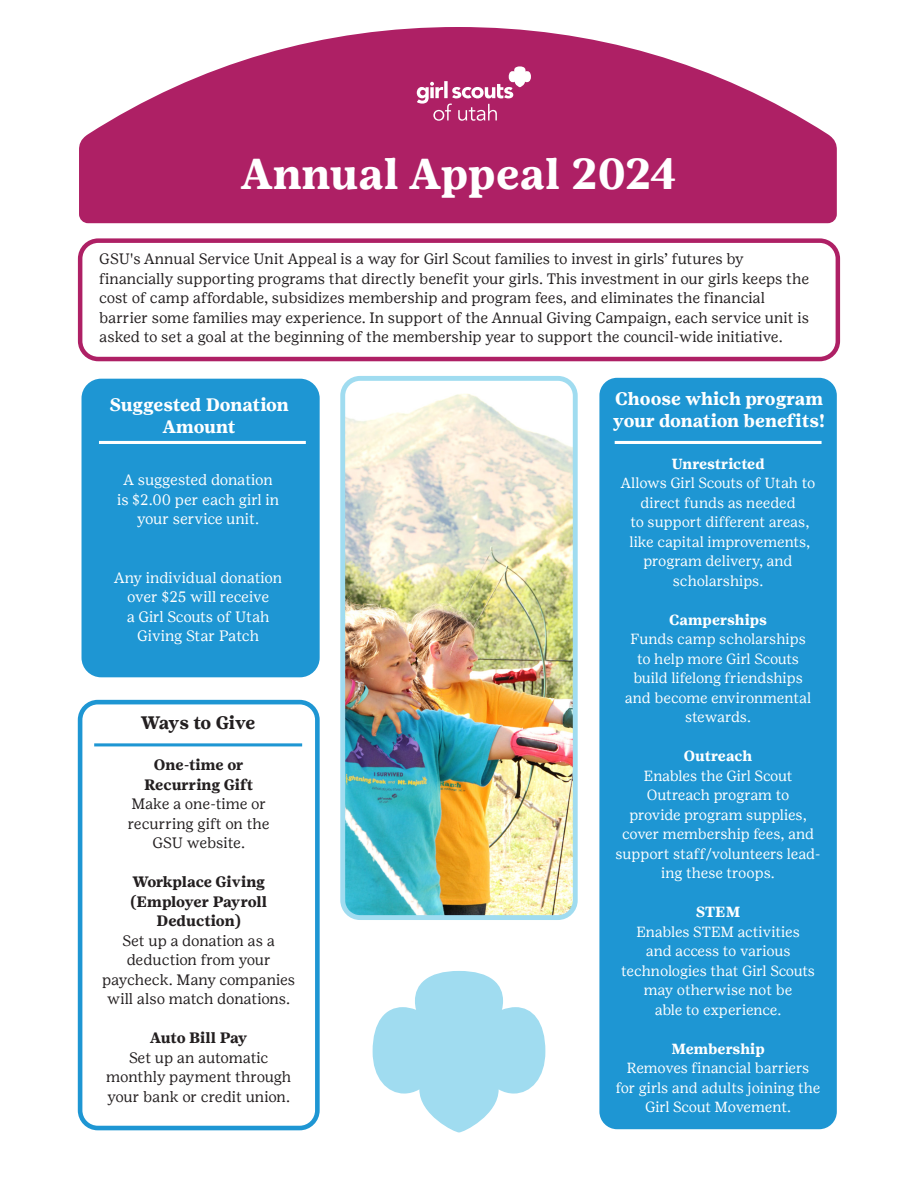
<style>
.page{position:relative;width:918px;height:1188px;background:#fff}
.page>*{position:absolute;margin:0;border:0;box-sizing:border-box;transform-origin:0 0}
.t1{font:700 43.05px "Girl Scout Text";color:#fff}
.t2{font:700 18px/22.5px "Girl Scout Text";letter-spacing:-.01em;color:#fff}
.t3{font:700 18px "Girl Scout Text";letter-spacing:-.03em;color:#231f20}
.t4{font:15px/19.5px "Girl Scout Text";color:#231f20;text-align:center}
.t5{font:15px/19.5px "Girl Scout Text";letter-spacing:-.005em;color:#fff;text-align:center}
.t6{font:700 15px/19.5px "Girl Scout Text";letter-spacing:-.01em;color:#231f20;text-align:center}
.t7{font:14.7px/19.5px "Girl Scout Text";color:#fff;text-align:center}
.t8{font:700 14.7px "Girl Scout Text";color:#fff}
</style>
<div class="page">
<img style="left:346px;top:382px;width:226px;height:532px">
<div style="left:340px;top:376px;width:238px;height:544px;border:5px solid #a0dcf0;border-radius:17px"></div>
<svg style="left:79px;top:27px;width:758px;height:196px;fill:#ae2065"></svg>
<div style="left:78px;top:700px;width:242px;height:430px;border:5px solid #1e96d3;border-radius:18px"></div>
<hr style="left:94px;top:743px;width:208px;height:3px;background:#1e96d3">
<svg style="left:417px;top:66px;width:114px;height:55px;background:#be4c83"></svg>
<div style="left:599px;top:378px;width:238px;height:751px;background:#1e96d3;border-radius:18px"></div>
<hr style="left:615px;top:441px;width:207px;height:3px;background:#fff">
<div style="left:84px;top:381px;width:233px;height:294px;background:#1e96d3;border-radius:17px"></div>
<div style="left:82px;top:379px;width:238px;height:298px;border:4px solid #1e96d3;border-radius:17px"></div>
<svg style="left:373px;top:971px;width:172px;height:161px"></svg>
<div style="left:78px;top:238px;width:762px;height:123px;border:4px solid #ae2065;border-radius:18px"></div>
<hr style="left:99px;top:441px;width:207px;height:3px;background:#fff">
<h1 class="t1" style="left:241px;top:148px;width:437px">Annual Appeal 2024</h1>
<p class="t4" style="left:99px;top:249px;width:711px;text-align:left">GSU's Annual Service Unit Appeal is a way for Girl Scout families to invest in girls’ futures by financially supporting programs that directly benefit your girls. This investment in our girls keeps the cost of camp affordable, subsidizes membership and program fees, and eliminates the financial barrier some families may experience. In support of the Annual Giving Campaign, each service unit is asked to set a goal at the beginning of the membership year to support the council-wide initiative.</p>
<p class="t2" style="left:110px;top:393px;width:181px;text-align:center">Suggested Donation<br>Amount</p>
<p class="t5" style="left:117px;top:470px;width:164px">A suggested donation is $2.00 per each girl in your service unit.</p>
<p class="t5" style="left:114px;top:567px;width:169px">Any individual donation over $25 will receive<br>a Girl Scouts of Utah<br>Giving Star Patch</p>
<p class="t3" style="left:141px;top:712px;width:116px">Ways to Give</p>
<p class="t6" style="left:144px;top:755px;width:111px">One-time or<br>Recurring Gift</p>
<p class="t4" style="left:128px;top:794px;width:143px">Make a one-time or recurring gift on the<br>GSU website.</p>
<p class="t6" style="left:130px;top:872px;width:138px">Workplace Giving (Employer Payroll<br>Deduction)</p>
<p class="t4" style="left:102px;top:931px;width:194px">Set up a donation as a deduction from your paycheck. Many companies will also match donations.</p>
<p class="t6" style="left:150px;top:1028px;width:99px">Auto Bill Pay</p>
<p class="t4" style="left:106px;top:1048px;width:187px">Set up an automatic monthly payment through your bank or credit union.</p>
<p class="t2" style="left:613px;top:387px;width:213px">Choose which program your donation benefits!</p>
<p class="t8" style="left:672px;top:455px;width:95px">Unrestricted</p>
<p class="t7" style="left:621px;top:473px;width:196px">Allows Girl Scouts of Utah to direct funds as needed<br>to support different areas, like capital improvements, program delivery, and scholarships.</p>
<p class="t8" style="left:669px;top:611px;width:99px">Camperships</p>
<p class="t7" style="left:625px;top:629px;width:188px">Funds camp scholarships to help more Girl Scouts build lifelong friendships and become environmental stewards.</p>
<p class="t8" style="left:684px;top:747px;width:70px">Outreach</p>
<p class="t7" style="left:615px;top:765px;width:207px">Enables the Girl Scout<br>Outreach program to<br>provide program supplies, cover membership fees, and support staff/volunteers lead&shy;ing these troops.</p>
<p class="t8" style="left:696px;top:903px;width:46px">STEM</p>
<p class="t7" style="left:621px;top:921px;width:195px">Enables STEM activities<br>and access to various technologies that Girl Scouts may otherwise not be<br>able to experience.</p>
<p class="t8" style="left:671px;top:1040px;width:95px">Membership</p>
<p class="t7" style="left:616px;top:1058px;width:206px">Removes financial barriers for girls and adults joining the<br>Girl Scout Movement.</p>
</div>
